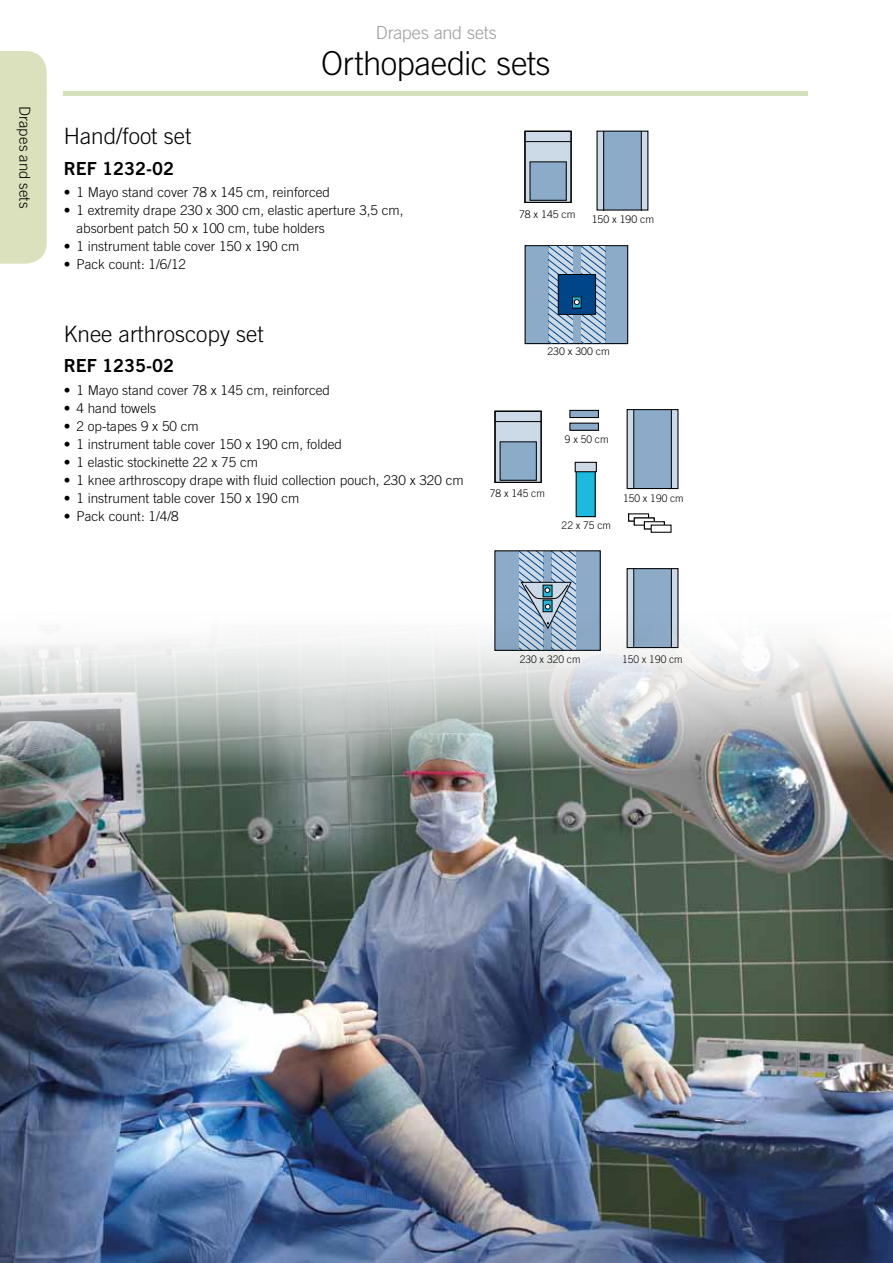
<style>
.page{position:relative;width:893px;height:1263px;background:#fff}
.page>*{position:absolute;margin:0;border:0;box-sizing:border-box;transform-origin:0 0}
.t1{font:300 33px "Trade Gothic OT";letter-spacing:-.015em;color:#000}
.t2{font:300 22.5px "Trade Gothic OT";color:#000}
.t3{font:700 18px "Trade Gothic OT";color:#000}
.t4{font:300 18px "Trade Gothic OT";letter-spacing:-.01em;color:#9d9d9c}
.t5{font:300 15px "Trade Gothic OT";color:#000}
.t6{font:300 13.5px/18px "Trade Gothic OT";color:#000}
.t7{font:300 10.5px "Trade Gothic OT";color:#000}
</style>
<div class="page">
<hr style="left:64px;top:92px;width:744px;height:4px;background:#d4e2bc">
<div style="left:0;top:51px;width:47px;height:213px;background:#dae1bc"></div>
<div style="left:597px;top:131px;width:51px;height:79px;background:#ccdae7"></div>
<svg style="left:603px;top:133px;width:39px;height:76px;background:#85a2be"></svg>
<div style="left:525px;top:246px;width:103px;height:98px;background:#8cabc9"></div>
<div style="left:525px;top:245px;width:103px;height:99px;border:1px solid #000"></div>
<svg style="left:549px;top:246px;width:56px;height:97px;background:#7498b9"></svg>
<div style="left:525px;top:131px;width:46px;height:71px;background:#ccdae7"></div>
<div style="left:524px;top:131px;width:48px;height:72px;border:1px solid #000"></div>
<hr style="left:525px;top:141px;width:46px;height:1px;background:#000">
<div style="left:530px;top:162px;width:36px;height:38px;background:#8cabc9"></div>
<div style="left:530px;top:161px;width:37px;height:40px;border:1px solid #000"></div>
<div style="left:495px;top:551px;width:105px;height:99px;background:#8cabc9"></div>
<svg style="left:519px;top:551px;width:57px;height:50px;background:#99b1c5"></svg>
<div style="left:570px;top:423px;width:28px;height:7px;background:#8cabc9"></div>
<div style="left:569px;top:423px;width:30px;height:8px;border:1px solid #000"></div>
<div style="left:570px;top:410px;width:28px;height:7px;background:#8cabc9"></div>
<div style="left:569px;top:410px;width:30px;height:8px;border:1px solid #000"></div>
<div style="left:628px;top:513px;width:21px;height:8px;border:1px solid #000"></div>
<div style="left:634px;top:518px;width:20px;height:7px;background:#fff"></div>
<div style="left:634px;top:517px;width:21px;height:9px;border:1px solid #000"></div>
<svg style="left:646px;top:523px;width:17px;height:4px"></svg>
<div style="left:644px;top:521px;width:21px;height:8px;border:1px solid #000"></div>
<div style="left:651px;top:525px;width:20px;height:7px;background:#fff"></div>
<div style="left:651px;top:525px;width:20px;height:8px;border:1px solid #000"></div>
<div style="left:627px;top:569px;width:51px;height:78px;background:#ccdae7"></div>
<svg style="left:633px;top:570px;width:39px;height:31px"></svg>
<div style="left:627px;top:568px;width:51px;height:80px;border:1px solid #000"></div>
<div style="left:627px;top:410px;width:51px;height:78px;background:#ccdae7"></div>
<svg style="left:633px;top:411px;width:39px;height:76px;background:#85a2be"></svg>
<div style="left:627px;top:409px;width:51px;height:80px;border:1px solid #000"></div>
<div style="left:495px;top:411px;width:46px;height:71px;background:#ccdae7"></div>
<div style="left:495px;top:411px;width:47px;height:72px;border:1px solid #000"></div>
<hr style="left:495px;top:421px;width:46px;height:1px;background:#000">
<div style="left:500px;top:442px;width:36px;height:38px;background:#8cabc9"></div>
<div style="left:500px;top:441px;width:37px;height:40px;border:1px solid #000"></div>
<div style="left:576px;top:467px;width:19px;height:50px;background:#1dbadf"></div>
<div style="left:575px;top:462px;width:21px;height:10px;background:#ccdae7"></div>
<div style="left:575px;top:462px;width:22px;height:10px;border:1px solid #000"></div>
<img style="left:0;top:601px;width:893px;height:662px">
<p class="t5" style="left:34px;top:106px;width:104px;rotate:90deg">Drapes and sets</p>
<h3 class="t4" style="left:376px;top:21px;width:122px">Drapes and sets</h3>
<h1 class="t1" style="left:321px;top:44px;width:231px">Orthopaedic sets</h1>
<h2 class="t2" style="left:64px;top:122px;width:129px">Hand/foot set</h2>
<h3 class="t3" style="left:64px;top:157px;width:112px">REF 1232-02</h3>
<p class="t6" style="left:64px;top:183px;width:268px">• 1 Mayo stand cover 78 x 145 cm, reinforced</p>
<p class="t6" style="left:77px;top:201px;width:329px;text-indent:-13px">• 1 extremity drape 230 x 300 cm, elastic aperture 3,5 cm, absorbent patch 50 x 100 cm, tube holders</p>
<p class="t6" style="left:64px;top:237px;width:237px">• 1 instrument table cover 150 x 190 cm</p>
<p class="t6" style="left:64px;top:255px;width:124px">• Pack count: 1/6/12</p>
<p class="t7" style="left:519px;top:208px;width:58px">78 x 145 cm</p>
<p class="t7" style="left:592px;top:213px;width:64px">150 x 190 cm</p>
<h2 class="t2" style="left:64px;top:320px;width:202px">Knee arthroscopy set</h2>
<h3 class="t3" style="left:64px;top:355px;width:112px">REF 1235-02</h3>
<p class="t6" style="left:64px;top:381px;width:268px">• 1 Mayo stand cover 78 x 145 cm, reinforced</p>
<p class="t6" style="left:64px;top:399px;width:94px">• 4 hand towels</p>
<p class="t6" style="left:64px;top:417px;width:137px">• 2 op-tapes 9 x 50 cm</p>
<p class="t6" style="left:64px;top:435px;width:280px">• 1 instrument table cover 150 x 190 cm, folded</p>
<p class="t6" style="left:64px;top:453px;width:196px">• 1 elastic stockinette 22 x 75 cm</p>
<p class="t6" style="left:64px;top:471px;width:401px">• 1 knee arthroscopy drape with fluid collection pouch, 230 x 320 cm</p>
<p class="t6" style="left:64px;top:489px;width:237px">• 1 instrument table cover 150 x 190 cm</p>
<p class="t6" style="left:64px;top:507px;width:116px">• Pack count: 1/4/8</p>
<p class="t7" style="left:547px;top:345px;width:64px">230 x 300 cm</p>
<p class="t7" style="left:565px;top:433px;width:45px">9 x 50 cm</p>
<p class="t7" style="left:490px;top:487px;width:57px">78 x 145 cm</p>
<p class="t7" style="left:562px;top:519px;width:51px">22 x 75 cm</p>
<p class="t7" style="left:623px;top:492px;width:62px">150 x 190 cm</p>
<p class="t7" style="left:520px;top:653px;width:62px">230 x 320 cm</p>
<p class="t7" style="left:622px;top:653px;width:62px">150 x 190 cm</p>
</div>
